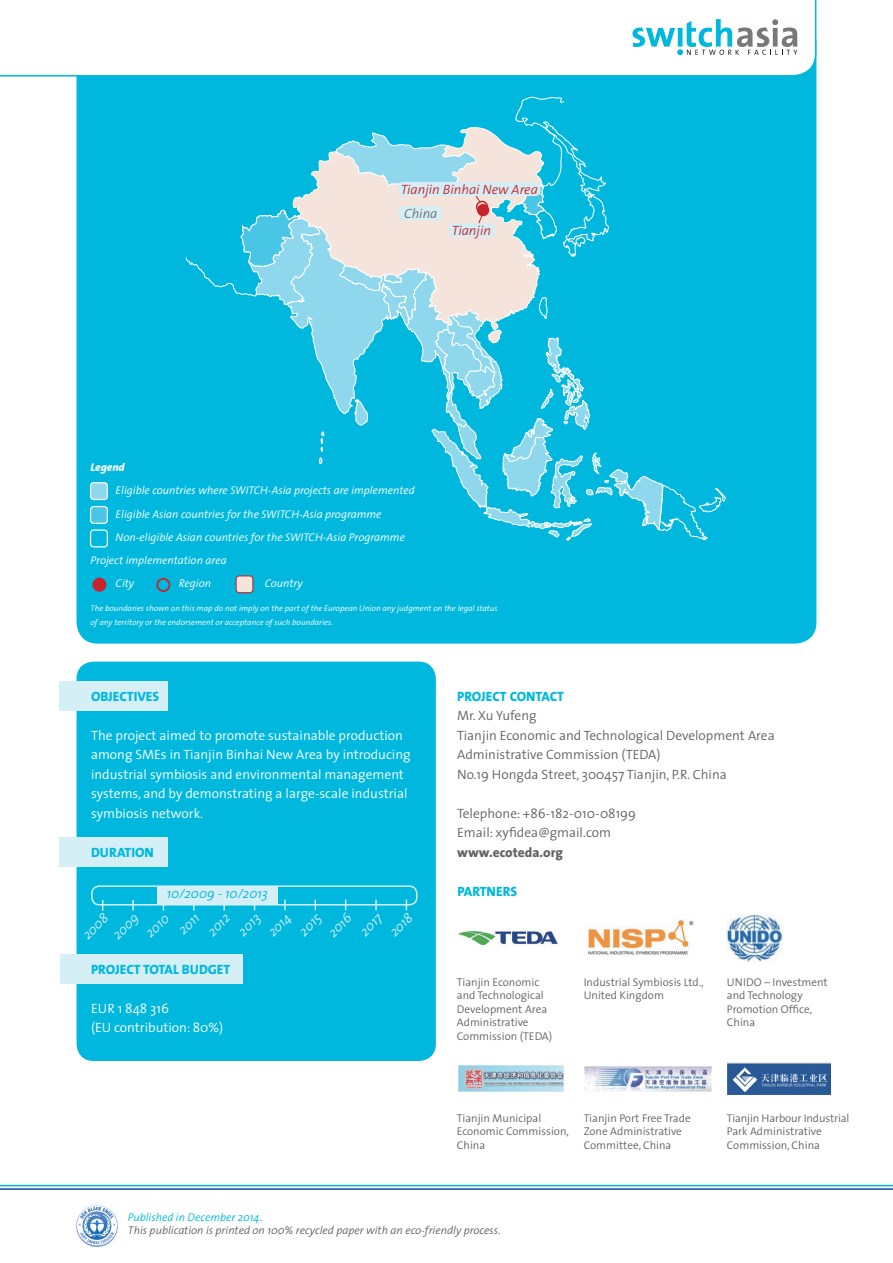
<style>
.page{position:relative;width:893px;height:1263px;background:#fff}
.page>*{position:absolute;margin:0;border:0;box-sizing:border-box;transform-origin:0 0}
.t1{font:300 13.5px/19.5px "The Sans";color:#fff}
.t2{font:300 13.5px/19.5px "The Sans";color:#636366}
.t3{font:800 13.5px "The Sans";color:#00b8de}
.t4{font:italic 300 13.5px "The Sans";color:#d5eff7}
.t5{font:italic 300 13.5px "The Sans";color:#c8242b}
.t6{font:800 13.5px "The Sans";color:#636366}
.t7{font:italic 300 13.5px "The Sans";color:#00b8de}
.t8{font:italic 300 13.5px "The Sans";color:#6c6f74}
.t9{font:300 11.25px/13.5px "The Sans";color:#636366}
.t10{font:italic 300 11.25px "The Sans";color:#fff}
.t11{font:italic 300 11.25px "The Sans";color:#636366}
.t12{font:italic 300 11.25px "The Sans";color:#00b8de}
.t13{font:italic 800 11.25px "The Sans";color:#fff}
.t14{font:italic 300 8.25px/14.2px "The Sans";color:#fff}
</style>
<div class="page">
<div style="left:77px;top:21px;width:739px;height:623px;background:#00b8de;border-radius:21px"></div>
<div style="left:91px;top:506px;width:16px;height:17px;background:#49c6e5;border-radius:3px"></div>
<div style="left:90px;top:506px;width:18px;height:18px;border:1px solid #fff;border-radius:3px"></div>
<div style="left:91px;top:483px;width:16px;height:16px;background:#8fd7ed;border-radius:3px"></div>
<div style="left:90px;top:482px;width:18px;height:18px;border:1px solid #fff;border-radius:3px"></div>
<div style="left:90px;top:529px;width:18px;height:18px;border:1px solid #fff;border-radius:3px"></div>
<div style="left:93px;top:579px;width:13px;height:12px;background:#c8242b;border-radius:50%"></div>
<div style="left:92px;top:578px;width:14px;height:14px;border:2px solid #c8242b;border-radius:50%"></div>
<div style="left:156px;top:578px;width:14px;height:14px;border:2px solid #c8242b;border-radius:50%"></div>
<div style="left:236px;top:576px;width:17px;height:17px;background:#f5e4dc;border-radius:3px"></div>
<div style="left:236px;top:575px;width:17px;height:18px;border:1px solid #c8242b;border-radius:3px"></div>
<svg style="left:460px;top:96px;width:96px;height:36px"></svg>
<svg style="left:240px;top:132px;width:424px;height:543px"></svg>
<div style="left:476px;top:201px;width:12px;height:12px;border:2px solid #c8242b;border-radius:50%"></div>
<div style="left:77px;top:662px;width:359px;height:399px;background:#00b8de;border-radius:17px"></div>
<div style="left:0;top:0;width:816px;height:77px;background:#fff"></div>
<svg style="left:632px;top:19px;width:165px;height:36px"></svg>
<svg style="left:0;top:1184px;width:893px;height:6px"></svg>
<div style="left:60px;top:681px;width:108px;height:30px;background:#d5eff7"></div>
<div style="left:60px;top:837px;width:108px;height:30px;background:#d5eff7"></div>
<div style="left:60px;top:954px;width:182px;height:30px;background:#d5eff7"></div>
<img style="left:458px;top:930px;width:100px;height:16px">
<img style="left:586px;top:919px;width:108px;height:36px">
<img style="left:728px;top:1062px;width:102px;height:32px">
<img style="left:585px;top:1066px;width:127px;height:26px">
<img style="left:458px;top:1065px;width:105px;height:27px">
<img style="left:726px;top:914px;width:57px;height:48px">
<img style="left:76px;top:1205px;width:42px;height:42px">
<div style="left:91px;top:885px;width:327px;height:20px;border:2px solid #d5eff7;border-radius:8px"></div>
<div style="left:157px;top:886px;width:121px;height:19px;background:#d5eff7"></div>
<svg style="left:132px;top:900px;width:2px;height:11px"></svg>
<svg style="left:193px;top:905px;width:2px;height:6px"></svg>
<svg style="left:223px;top:905px;width:2px;height:6px"></svg>
<svg style="left:284px;top:900px;width:2px;height:10px"></svg>
<svg style="left:375px;top:900px;width:2px;height:10px"></svg>
<p class="t5" style="left:401px;top:178px;width:139px">Tianjin Binhai New Area</p>
<p class="t5" style="left:452px;top:219px;width:41px">Tianjin</p>
<p class="t8" style="left:404px;top:202px;width:35px">China</p>
<p class="t13" style="left:91px;top:458px;width:36px">Legend</p>
<p class="t10" style="left:116px;top:481px;width:301px">Eligible countries where SWITCH-Asia projects are implemented</p>
<p class="t10" style="left:116px;top:504px;width:267px">Eligible Asian countries for the SWITCH-Asia programme</p>
<p class="t10" style="left:116px;top:528px;width:291px">Non-eligible Asian countries for the SWITCH-Asia Programme</p>
<p class="t10" style="left:91px;top:551px;width:138px">Project implementation area</p>
<p class="t10" style="left:116px;top:574px;width:20px">City</p>
<p class="t10" style="left:179px;top:574px;width:34px">Region</p>
<p class="t10" style="left:265px;top:574px;width:40px">Country</p>
<p class="t14" style="left:91px;top:600px;width:409px">The boundaries shown on this map do not imply on the part of the European Union any judgment on the legal status of any territory or the endorsement or acceptance of such boundaries.</p>
<p class="t3" style="left:91px;top:685px;width:70px">OBJECTIVES</p>
<p class="t1" style="left:91px;top:725px;width:321px">The project aimed to promote sustainable production among SMEs in Tianjin Binhai New Area by introducing industrial symbiosis and environmental management systems, and by demonstrating a large-scale industrial symbiosis network.</p>
<p class="t3" style="left:91px;top:841px;width:64px">DURATION</p>
<p class="t7" style="left:167px;top:883px;width:103px">10/2009 - 10/2013</p>
<p class="t4" style="left:77px;top:929px;width:31px;rotate:-45deg">2008</p>
<p class="t4" style="left:107px;top:929px;width:32px;rotate:-45deg">2009</p>
<p class="t4" style="left:140px;top:927px;width:29px;rotate:-45deg">2010</p>
<p class="t4" style="left:173px;top:924px;width:25px;rotate:-45deg">2011</p>
<p class="t4" style="left:202px;top:926px;width:27px;rotate:-45deg">2012</p>
<p class="t4" style="left:232px;top:925px;width:27px;rotate:-45deg">2013</p>
<p class="t4" style="left:262px;top:926px;width:28px;rotate:-45deg">2014</p>
<p class="t4" style="left:293px;top:925px;width:27px;rotate:-45deg">2015</p>
<p class="t4" style="left:323px;top:927px;width:28px;rotate:-45deg">2016</p>
<p class="t4" style="left:354px;top:925px;width:27px;rotate:-45deg">2017</p>
<p class="t4" style="left:384px;top:926px;width:28px;rotate:-45deg">2018</p>
<p class="t3" style="left:91px;top:958px;width:141px">PROJECT TOTAL BUDGET</p>
<p class="t1" style="left:91px;top:998px;width:134px">EUR 1 848 316<br>(EU contribution: 80%)</p>
<p class="t3" style="left:457px;top:685px;width:108px">PROJECT CONTACT</p>
<p class="t2" style="left:457px;top:705px;width:319px">Mr. Xu Yufeng<br>Tianjin Economic and Technological Development Area Administrative Commission (TEDA)<br>No.19 Hongda Street, 300457 Tianjin, P.R. China</p>
<p class="t2" style="left:457px;top:803px;width:180px">Telephone: +86-182-010-08199<br>Email: xyfidea@gmail.com</p>
<p class="t6" style="left:457px;top:841px;width:107px">www.ecoteda.org</p>
<p class="t3" style="left:457px;top:880px;width:61px">PARTNERS</p>
<p class="t9" style="left:457px;top:975px;width:97px">Tianjin Economic and Technological<br>Development Area<br>Administrative<br>Commission (TEDA)</p>
<p class="t9" style="left:584px;top:975px;width:121px">Industrial Symbiosis Ltd.,<br>United Kingdom</p>
<p class="t9" style="left:727px;top:975px;width:102px">UNIDO – Investment and Technology<br>Promotion Office,<br>China</p>
<p class="t9" style="left:457px;top:1111px;width:114px">Tianjin Municipal<br>Economic Commission,<br>China</p>
<p class="t9" style="left:584px;top:1111px;width:108px">Tianjin Port Free Trade<br>Zone Administrative<br>Committee, China</p>
<p class="t9" style="left:727px;top:1111px;width:124px">Tianjin Harbour Industrial<br>Park Administrative<br>Commission, China</p>
<p class="t12" style="left:128px;top:1208px;width:136px">Published in December 2014.</p>
<p class="t11" style="left:128px;top:1221px;width:374px">This publication is printed on 100% recycled paper with an eco-friendly process.</p>
</div>
